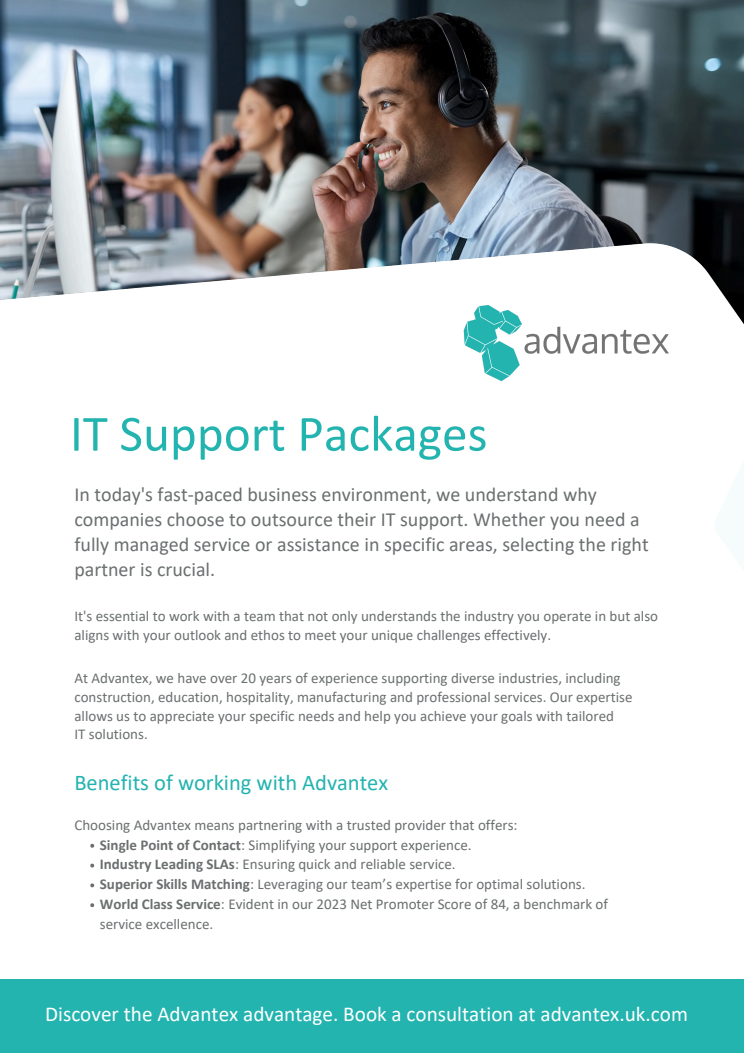
<style>
.page{position:relative;width:744px;height:1053px;background:#fff}
.page>*{position:absolute;margin:0;border:0;box-sizing:border-box;transform-origin:0 0}
.t1{font:51.24px "Calibri";color:#24b4b0}
.t2{font:22.48px "Calibri";color:#23b3b0}
.t3{font:21.2px "Calibri";color:#fff}
.t4{font:20px/24.9px "Calibri";color:#6b6f70}
.t5{font:15px/18.6px "Calibri";color:#6b6f70}
.s1{font-weight:700}
</style>
<div class="page">
<img style="left:0;top:0;width:744px;height:243px">
<img style="left:0;top:243px;width:744px;height:139px">
<svg style="left:90px;top:843px;width:4px;height:4px"></svg>
<svg style="left:90px;top:863px;width:4px;height:4px"></svg>
<svg style="left:90px;top:883px;width:4px;height:4px"></svg>
<svg style="left:90px;top:903px;width:4px;height:4px"></svg>
<img style="left:463px;top:304px;width:207px;height:77px">
<div style="left:0;top:978px;width:744px;height:74px;background:#24b4b0"></div>
<p class="t1" style="left:70px;top:412px;width:419px">IT Support Packages</p>
<p class="t4" style="left:74px;top:483px;width:576px">In today's fast-paced business environment, we understand why companies choose to outsource their IT support. Whether you need a fully managed service or assistance in specific areas, selecting the right partner is crucial.</p>
<p class="t5" style="left:74px;top:608px;width:585px">It's essential to work with a team that not only understands the industry you operate in but also aligns with your outlook and ethos to meet your unique challenges effectively.</p>
<p class="t5" style="left:74px;top:670px;width:560px">At Advantex, we have over 20 years of experience supporting diverse industries, including construction, education, hospitality, manufacturing and professional services. Our expertise allows us to appreciate your specific needs and help you achieve your goals with tailored</p>
<p class="t5" style="left:74px;top:726px;width:75px">IT solutions.</p>
<p class="t2" style="left:74px;top:772px;width:315px">Benefits of working with Advantex</p>
<p class="t5" style="left:74px;top:816px;width:445px">Choosing Advantex means partnering with a trusted provider that offers:</p>
<h1 class="t5" style="left:100px;top:836px;width:373px"><span class="s1">Single Point of Contact</span>: Simplifying your support experience.</h1>
<h3 class="t5" style="left:100px;top:856px;width:357px"><span class="s1">Industry Leading SLAs</span>: Ensuring quick and reliable service.</h3>
<p class="t5" style="left:100px;top:876px;width:487px"><span class="s1">Superior Skills Matching</span>: Leveraging our team’s expertise for optimal solutions.</p>
<p class="t5" style="left:100px;top:895px;width:510px;line-height:19.8px"><span class="s1">World Class Service</span>: Evident in our 2023 Net Promoter Score of 84, a benchmark of service excellence.</p>
<p class="t3" style="left:45px;top:1005px;width:644px">Discover the Advantex advantage. Book a consultation at advantex.uk.com</p>
</div>
